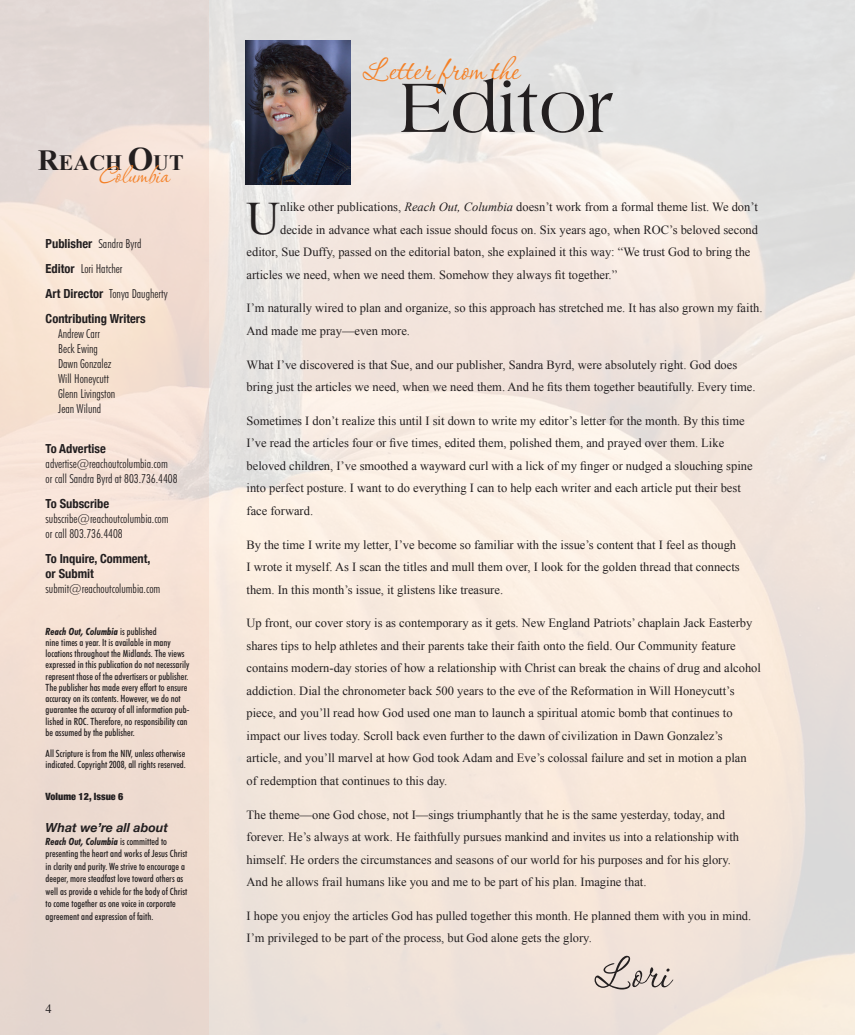
<style>
.page{position:relative;width:855px;height:1035px;background:#fff}
.page>*{position:absolute;margin:0;border:0;box-sizing:border-box;transform-origin:0 0}
.t1{font:74.12px "Americana BT";color:#231f20}
.t2{font:55px "Corinthia ROB";color:#231f20}
.t3{font:46.5px "Times New Roman";color:#231f20}
.t4{font:39.38px "Corinthia ROB";color:#f48026}
.t5{font:29.25px "Corinthia ROB";color:#f48026}
.t6{font:700 21.88px "Times New Roman";color:#231f20}
.t7{font:12.5px/22.5px "Times New Roman";color:#231f20}
.t8{font:300 condensed 12.5px "Futura BT";color:#231f20}
.t9{font:700 condensed 12.5px "Helvetica Neue";color:#231f20}
.t10{font:italic 700 12.5px "Helvetica Neue";color:#231f20}
.t11{font:500 condensed 10px/11.2px "Futura BT";color:#231f20}
.t12{font:900 condensed 10px "Helvetica Neue";color:#231f20}
.s1{font-size:29.25px}
.s2{font-size:32.88px}
.s3{font-family:"Helvetica Neue";font-weight:700}
.s4{font-weight:700;font-style:italic}
.s5{font-style:italic}
</style>
<div class="page">
<img style="left:209px;top:0;width:646px;height:1035px">
<svg style="left:0;top:0;width:209px;height:1035px;background:#efddd3"></svg>
<img style="left:245px;top:41px;width:105px;height:143px">
<p class="t6" style="left:38px;top:147px;width:147px"><span class="s1">R</span>EACH <span class="s2">O</span>UT</p>
<p class="t5" style="left:100px;top:160px;width:71px">Columbia</p>
<p class="t8" style="left:46px;top:236px;width:97px"><span class="s3">Publisher</span> Sandra Byrd</p>
<p class="t8" style="left:46px;top:261px;width:78px"><span class="s3">Editor</span> Lori Hatcher</p>
<p class="t8" style="left:46px;top:286px;width:123px"><span class="s3">Art Director</span> Tonya Daugherty</p>
<p class="t9" style="left:46px;top:308px;width:101px">Contributing Writers</p>
<p class="t8" style="left:58px;top:326px;width:43px">Andrew Carr</p>
<p class="t8" style="left:58px;top:341px;width:41px">Beck Ewing</p>
<p class="t8" style="left:58px;top:356px;width:55px">Dawn Gonzalez</p>
<p class="t8" style="left:58px;top:371px;width:52px">Will Honeycutt</p>
<p class="t8" style="left:58px;top:386px;width:59px">Glenn Livingston</p>
<p class="t8" style="left:58px;top:401px;width:45px">Jean Wilund</p>
<p class="t9" style="left:46px;top:438px;width:62px">To Advertise</p>
<p class="t8" style="left:46px;top:456px;width:124px">advertise@reachoutcolumbia.com</p>
<p class="t8" style="left:46px;top:471px;width:134px">or call Sandra Byrd at 803.736.4408</p>
<p class="t9" style="left:46px;top:493px;width:65px">To Subscribe</p>
<p class="t8" style="left:46px;top:511px;width:125px">subscribe@reachoutcolumbia.com</p>
<p class="t8" style="left:46px;top:526px;width:79px">or call 803.736.4408</p>
<p class="t9" style="left:46px;top:548px;width:106px">To Inquire, Comment,</p>
<p class="t9" style="left:46px;top:563px;width:50px">or Submit</p>
<p class="t8" style="left:46px;top:581px;width:116px">submit@reachoutcolumbia.com</p>
<p class="t11" style="left:46px;top:625px;width:145px"><span class="s4">Reach Out, Columbia</span> is published<br>nine times a year. It is available in many locations throughout the Midlands. The views expressed in this publication do not necessarily represent those of the advertisers or publisher.<br>The publisher has made every effort to ensure accuracy on its contents. However, we do not guarantee the accuracy of all information pub&shy;lished in ROC. Therefore, no responsibility can be assumed by the publisher.</p>
<p class="t11" style="left:46px;top:748px;width:142px">All Scripture is from the NIV, unless otherwise indicated. Copyright 2008, all rights reserved.</p>
<p class="t12" style="left:46px;top:788px;width:79px">Volume 12, Issue 6</p>
<p class="t10" style="left:46px;top:818px;width:124px">What we’re all about</p>
<p class="t11" style="left:46px;top:835px;width:143px;line-height:12.5px"><span class="s4">Reach Out, Columbia</span> is committed to presenting the heart and works of Jesus Christ in clarity and purity. We strive to encourage a deeper, more steadfast love toward others as well as provide a vehicle for the body of Christ to come together as one voice in corporate agreement and expression of faith.</p>
<p class="t7" style="left:46px;top:997px;width:8px">4</p>
<p class="t4" style="left:362px;top:50px;width:158px">Letter from the</p>
<p class="t1" style="left:399px;top:64px;width:215px">Editor</p>
<p class="t3" style="left:247px;top:187px;width:35px">U</p>
<p class="t7" style="left:280px;top:196px;width:479px">nlike other publications, <span class="s5">Reach Out, Columbia</span> doesn’t work from a formal theme list. We don’t</p>
<p class="t7" style="left:280px;top:218px;width:480px">decide in advance what each issue should focus on. Six years ago, when ROC’s beloved second</p>
<p class="t7" style="left:247px;top:241px;width:505px">editor, Sue Duffy, passed on the editorial baton, she explained it this way: “We trust God to bring the</p>
<p class="t7" style="left:247px;top:263px;width:372px">articles we need, when we need them. Somehow they always fit together.”</p>
<p class="t7" style="left:247px;top:297px;width:517px">I’m naturally wired to plan and organize, so this approach has stretched me. It has also grown my faith.<br>And made me pray—even more.</p>
<p class="t7" style="left:247px;top:353px;width:511px">What I’ve discovered is that Sue, and our publisher, Sandra Byrd, were absolutely right. God does bring just the articles we need, when we need them. And he fits them together beautifully. Every time.</p>
<p class="t7" style="left:247px;top:409px;width:508px">Sometimes I don’t realize this until I sit down to write my editor’s letter for the month. By this time I’ve read the articles four or five times, edited them, polished them, and prayed over them. Like beloved children, I’ve smoothed a wayward curl with a lick of my finger or nudged a slouching spine into perfect posture. I want to do everything I can to help each writer and each article put their best face forward.</p>
<p class="t7" style="left:247px;top:533px;width:495px">By the time I write my letter, I’ve become so familiar with the issue’s content that I feel as though<br>I wrote it myself. As I scan the titles and mull them over, I look for the golden thread that connects them. In this month’s issue, it glistens like treasure.</p>
<p class="t7" style="left:247px;top:612px;width:516px">Up front, our cover story is as contemporary as it gets. New England Patriots’ chaplain Jack Easterby shares tips to help athletes and their parents take their faith onto the field. Our Community feature contains modern-day stories of how a relationship with Christ can break the chains of drug and alcohol addiction. Dial the chronometer back 500 years to the eve of the Reformation in Will Honeycutt’s piece, and you’ll read how God used one man to launch a spiritual atomic bomb that continues to impact our lives today. Scroll back even further to the dawn of civilization in Dawn Gonzalez’s<br>article, and you’ll marvel at how God took Adam and Eve’s colossal failure and set in motion a plan<br>of redemption that continues to this day.</p>
<p class="t7" style="left:247px;top:803px;width:494px">The theme—one God chose, not I—sings triumphantly that he is the same yesterday, today, and forever. He’s always at work. He faithfully pursues mankind and invites us into a relationship with himself. He orders the circumstances and seasons of our world for his purposes and for his glory.<br>And he allows frail humans like you and me to be part of his plan. Imagine that.</p>
<p class="t7" style="left:247px;top:904px;width:506px">I hope you enjoy the articles God has pulled together this month. He planned them with you in mind.<br>I’m privileged to be part of the process, but God alone gets the glory.</p>
<p class="t2" style="left:594px;top:945px;width:77px">Lori</p>
</div>
